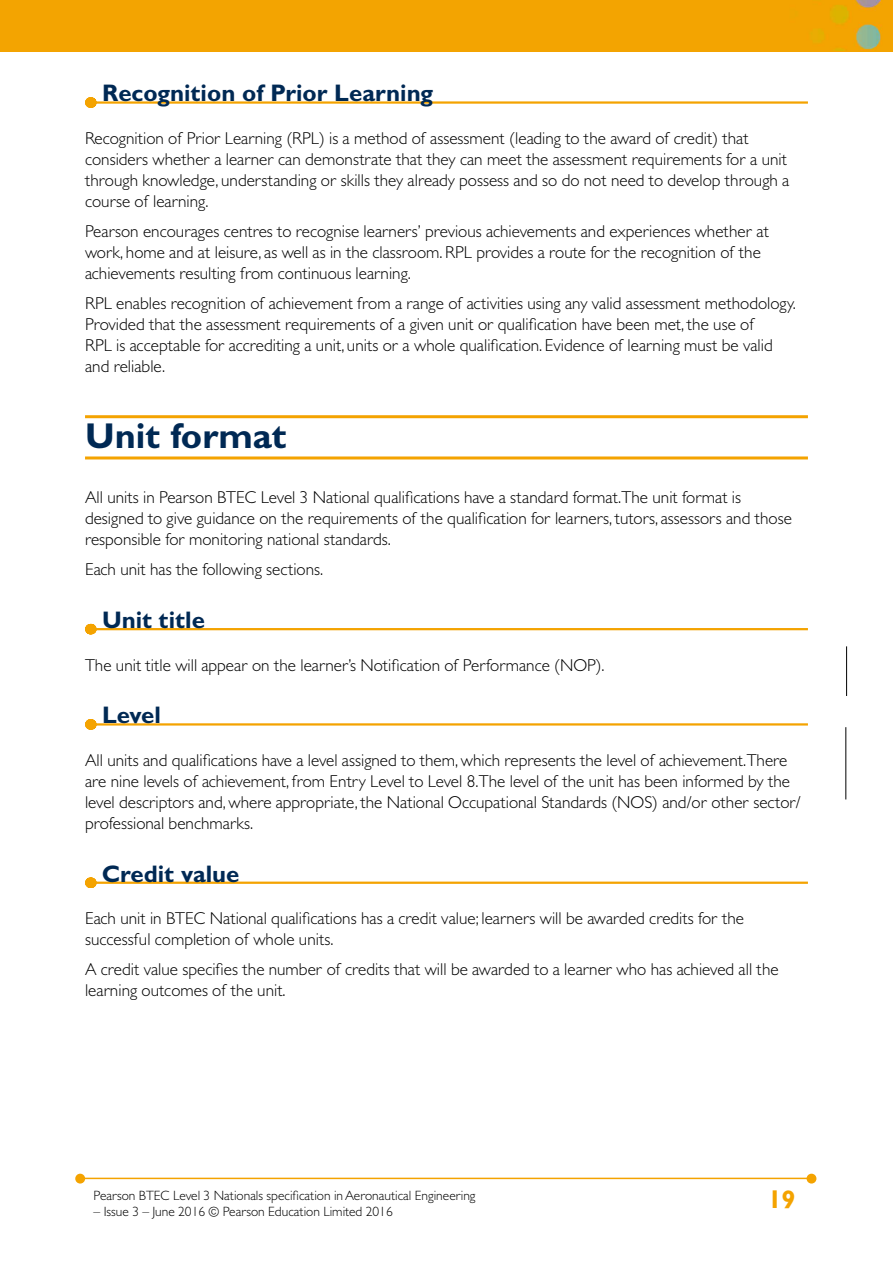
<style>
.page{position:relative;width:893px;height:1263px;background:#fff}
.page>*{position:absolute;margin:0;border:0;box-sizing:border-box;transform-origin:0 0}
.t1{font:700 36px "Gill Sans MT Pro";color:#002954}
.t2{font:700 25.5px "Gill Sans MT Pro";color:#f4a300}
.t3{font:700 24px "Gill Sans MT Pro";color:#002954}
.t4{font:300 17.25px/21px "Gill Sans MT Pro";color:#000}
.t5{font:300 13.5px "Gill Sans MT Pro";color:#000}
</style>
<div class="page">
<div style="left:0;top:0;width:893px;height:51px;background:#f3a401"></div>
<hr style="left:82px;top:1178px;width:728px;height:1px;background:#f4a300">
<div style="left:807px;top:1174px;width:9px;height:9px;background:#f4a300;border-radius:50%"></div>
<div style="left:807px;top:1174px;width:9px;height:9px;border:2px solid #f4a300;border-radius:50%"></div>
<div style="left:76px;top:1174px;width:8px;height:9px;background:#f4a300;border-radius:50%"></div>
<div style="left:75px;top:1174px;width:10px;height:9px;border:2px solid #f4a300;border-radius:50%"></div>
<hr style="left:94px;top:101px;width:714px;height:3px;background:#f4a300">
<hr style="left:85px;top:415px;width:723px;height:3px;background:#f4a300">
<hr style="left:85px;top:456px;width:723px;height:3px;background:#f4a300">
<hr style="left:94px;top:628px;width:714px;height:2px;background:#f4a300">
<hr style="left:94px;top:723px;width:714px;height:2px;background:#f4a300">
<hr style="left:94px;top:881px;width:714px;height:3px;background:#f4a300">
<hr style="left:846px;top:646px;width:1px;height:50px;background:#000">
<hr style="left:845px;top:727px;width:1px;height:72px;background:#000">
<h3 class="t3" style="left:102px;top:78px;width:333px">Recognition of Prior Learning</h3>
<p class="t4" style="left:85px;top:127px;width:706px">Recognition of Prior Learning (RPL) is a method of assessment (leading to the award of credit) that considers whether a learner can demonstrate that they can meet the assessment requirements for a unit through knowledge, understanding or skills they already possess and so do not need to develop through a course of learning.</p>
<p class="t4" style="left:85px;top:220px;width:685px">Pearson encourages centres to recognise learners’ previous achievements and experiences whether at work, home and at leisure, as well as in the classroom. RPL provides a route for the recognition of the achievements resulting from continuous learning.</p>
<p class="t4" style="left:85px;top:292px;width:712px">RPL enables recognition of achievement from a range of activities using any valid assessment methodology.<br>Provided that the assessment requirements of a given unit or qualification have been met, the use of<br>RPL is acceptable for accrediting a unit, units or a whole qualification. Evidence of learning must be valid and reliable.</p>
<h1 class="t1" style="left:85px;top:413px;width:203px">Unit format</h1>
<p class="t4" style="left:85px;top:487px;width:708px">All units in Pearson BTEC Level 3 National qualifications have a standard format.The unit format is designed to give guidance on the requirements of the qualification for learners, tutors, assessors and those responsible for monitoring national standards.</p>
<p class="t4" style="left:85px;top:559px;width:240px">Each unit has the following sections.</p>
<h3 class="t3" style="left:102px;top:605px;width:105px">Unit title</h3>
<p class="t4" style="left:85px;top:654px;width:521px">The unit title will appear on the learner’s Notification of Performance (NOP).</p>
<h3 class="t3" style="left:102px;top:700px;width:60px">Level</h3>
<p class="t4" style="left:85px;top:749px;width:717px">All units and qualifications have a level assigned to them, which represents the level of achievement.There are nine levels of achievement, from Entry Level to Level 8.The level of the unit has been informed by the level descriptors and, where appropriate, the National Occupational Standards (NOS) and/or other sector/ professional benchmarks.</p>
<h3 class="t3" style="left:102px;top:859px;width:139px">Credit value</h3>
<p class="t4" style="left:85px;top:907px;width:661px">Each unit in BTEC National qualifications has a credit value; learners will be awarded credits for the successful completion of whole units.</p>
<p class="t4" style="left:85px;top:958px;width:695px">A credit value specifies the number of credits that will be awarded to a learner who has achieved all the learning outcomes of the unit.</p>
<p class="t5" style="left:94px;top:1187px;width:384px">Pearson BTEC Level 3 Nationals specification in Aeronautical Engineering</p>
<p class="t5" style="left:94px;top:1204px;width:301px">– Issue 3 – June 2016 © Pearson Education Limited 2016</p>
<h2 class="t2" style="left:768px;top:1184px;width:30px">19</h2>
</div>
